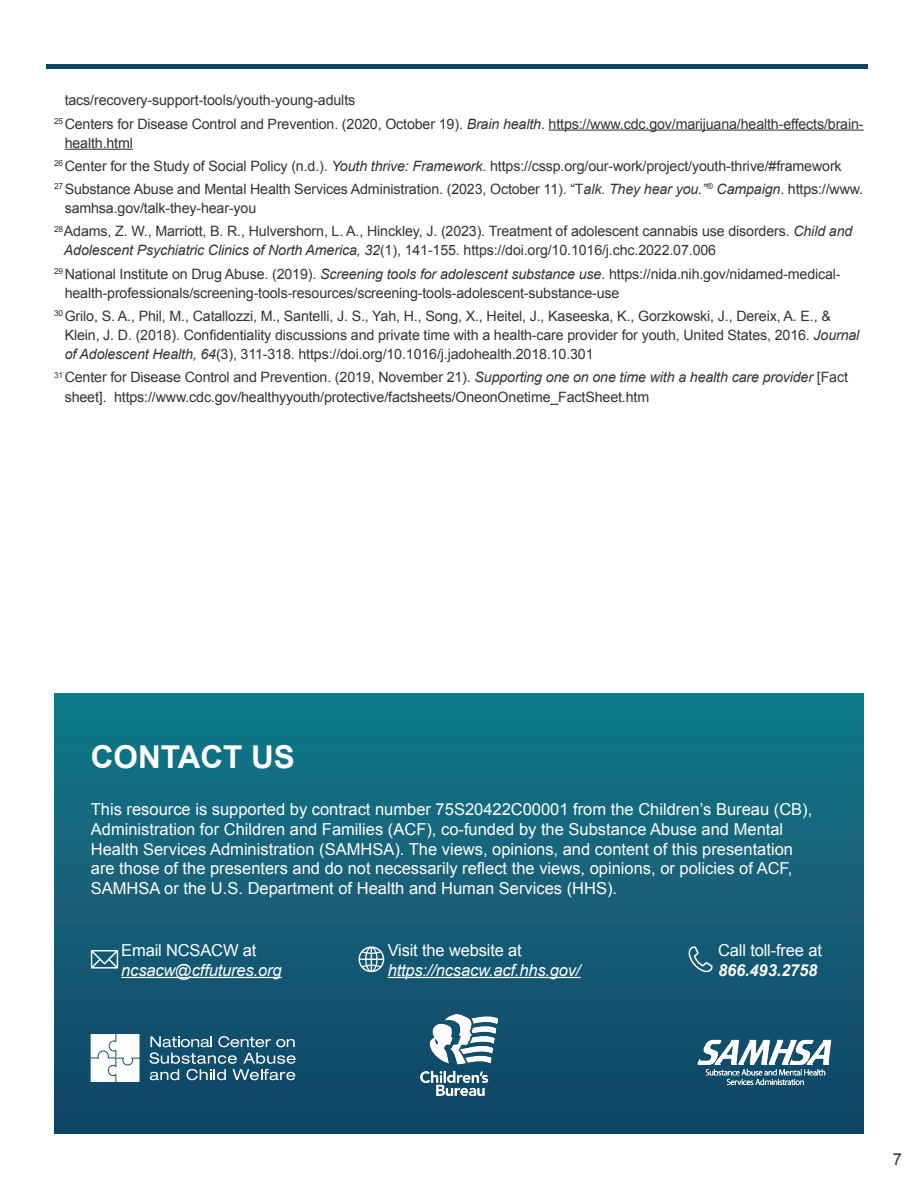
<style>
.page{position:relative;width:918px;height:1188px;background:#fff}
.page>*{position:absolute;margin:0;border:0;box-sizing:border-box;transform-origin:0 0}
.t1{font:700 31.5px "Arial";color:#fff}
.t2{font:16.5px/19.8px "Arial";color:#fff}
.t3{font:italic 16.5px "Arial";letter-spacing:-.01em;color:#fff}
.t4{font:italic 700 16.5px "Arial";letter-spacing:-.01em;color:#fff}
.t5{font:16.5px "Arial";color:#323332}
.t6{font:14.25px/23.2px "Arial";letter-spacing:-.01em;color:#323332}
.s1{font-style:italic}
</style>
<div class="page">
<div style="left:46px;top:64px;width:822px;height:5px;background:#0b4465"></div>
<div style="left:54px;top:693px;width:810px;height:441px;background:linear-gradient(to bottom,#127989,#134365)"></div>
<hr style="left:388px;top:977px;width:193px;height:1px;background:#fff">
<hr style="left:121px;top:977px;width:161px;height:1px;background:#fff">
<hr style="left:549px;top:130px;width:315px;height:1px;background:#323332">
<hr style="left:65px;top:149px;width:68px;height:1px;background:#323332">
<svg style="left:91px;top:950px;width:27px;height:19px"></svg>
<svg style="left:359px;top:946px;width:25px;height:26px"></svg>
<svg style="left:688px;top:946px;width:25px;height:26px"></svg>
<svg style="left:150px;top:1036px;width:145px;height:44px;background:#47768d"></svg>
<img style="left:420px;top:1015px;width:78px;height:81px">
<img style="left:685px;top:1028px;width:159px;height:63px">
<svg style="left:91px;top:1034px;width:49px;height:48px"></svg>
<p class="t6" style="left:54px;top:89px;width:811px;text-indent:11px">tacs/recovery-support-tools/youth-young-adults<br><sup>25</sup> Centers for Disease Control and Prevention. (2020, October 19). <span class="s1">Brain health</span>. https://www.cdc.gov/marijuana/health-effects/brain-</p>
<p class="t6" style="left:54px;top:131px;width:811px;text-indent:11px">health.html<br><sup>26</sup> Center for the Study of Social Policy (n.d.). <span class="s1">Youth thrive: Framework</span>. https://cssp.org/our-work/project/youth-thrive/#framework<br><sup>27</sup> Substance Abuse and Mental Health Services Administration. (2023, October 11). “T<span class="s1">alk. They hear you.”</span><sup>®</sup> <span class="s1">Campaign</span>. https://www.</p>
<p class="t6" style="left:54px;top:197px;width:800px;text-indent:11px">samhsa.gov/talk-they-hear-you<br><sup>28</sup>Adams, Z. W., Marriott, B. R., Hulvershorn, L. A., Hinckley, J. (2023). Treatment of adolescent cannabis use disorders. <span class="s1">Child and</span></p>
<p class="t6" style="left:54px;top:239px;width:788px;text-indent:10px"><span class="s1">Adolescent Psychiatric Clinics of North America, 32</span>(1), 141-155. https://doi.org/10.1016/j.chc.2022.07.006<br><sup>29</sup> National Institute on Drug Abuse. (2019). <span class="s1">Screening tools for adolescent substance use</span>. https://nida.nih.gov/nidamed-medical-</p>
<p class="t6" style="left:54px;top:281px;width:778px;text-indent:11px">health-professionals/screening-tools-resources/screening-tools-adolescent-substance-use<br><sup>30</sup> Grilo, S. A., Phil, M., Catallozzi, M., Santelli, J. S., Yah, H., Song, X., Heitel, J., Kaseeska, K., Gorzkowski, J., Dereix, A. E., &amp;</p>
<p class="t6" style="left:65px;top:326px;width:796px;line-height:19px">Klein, J. D. (2018). Confidentiality discussions and private time with a health-care provider for youth, United States, 2016. <span class="s1">Journal of Adolescent Health, 64</span>(3), 311-318. https://doi.org/10.1016/j.jadohealth.2018.10.301</p>
<p class="t6" style="left:65px;top:368px;width:785px;line-height:19px;text-indent:-11px"><sup>31</sup> Center for Disease Control and Prevention. (2019, November 21). <span class="s1">Supporting one on one time with a health care provider</span> [Fact sheet]. https://www.cdc.gov/healthyyouth/protective/factsheets/OneonOnetime_FactSheet.htm</p>
<h1 class="t1" style="left:91px;top:736px;width:206px">CONTACT US</h1>
<p class="t2" style="left:91px;top:799px;width:723px">This resource is supported by contract number 75S20422C00001 from the Children’s Bureau (CB), Administration for Children and Families (ACF), co-funded by the Substance Abuse and Mental Health Services Administration (SAMHSA). The views, opinions, and content of this presentation are those of the presenters and do not necessarily reflect the views, opinions, or policies of ACF, SAMHSA or the U.S. Department of Health and Human Services (HHS).</p>
<p class="t2" style="left:121px;top:940px;width:137px">Email NCSACW at</p>
<p class="t3" style="left:121px;top:959px;width:162px">ncsacw@cffutures.org</p>
<p class="t2" style="left:388px;top:940px;width:136px">Visit the website at</p>
<p class="t3" style="left:388px;top:959px;width:194px">https://ncsacw.acf.hhs.gov/</p>
<p class="t2" style="left:718px;top:940px;width:105px">Call toll-free at</p>
<p class="t4" style="left:718px;top:959px;width:101px">866.493.2758</p>
<p class="t5" style="left:893px;top:1149px;width:11px">7</p>
</div>
